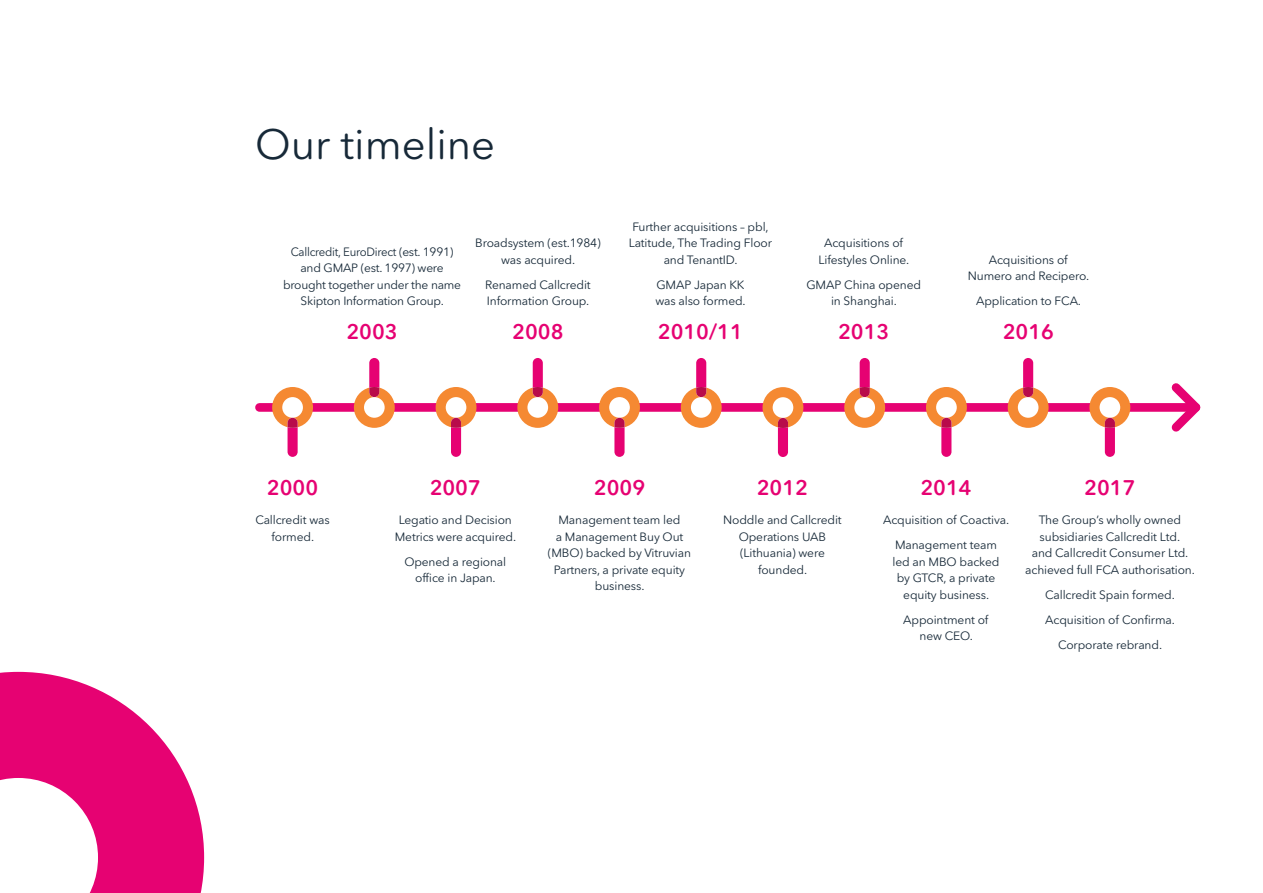
<style>
.page{position:relative;width:1263px;height:893px;background:#fff}
.page>*{position:absolute;margin:0;border:0;box-sizing:border-box;transform-origin:0 0}
.t1{font:42px "Avenir Next Rounded Pro";color:#172938}
.t2{font:600 21px "Avenir Next Rounded Pro";color:#e60272}
.t3{font:12px/16.5px "Avenir Next Rounded Pro";letter-spacing:-.01em;color:#172938;text-align:center}
.t4{font:12px/16.5px "Avenir Next Rounded Pro";letter-spacing:-.01em;color:#172938;text-align:center;scale:.95 1}
</style>
<div class="page">
<div style="left:259px;top:403px;width:930px;height:9px;background:#e60272"></div>
<svg style="left:1164px;top:383px;width:37px;height:49px"></svg>
<svg style="left:272px;top:387px;width:41px;height:70px"></svg>
<svg style="left:436px;top:387px;width:40px;height:70px"></svg>
<svg style="left:599px;top:387px;width:41px;height:70px"></svg>
<svg style="left:762px;top:387px;width:41px;height:70px"></svg>
<svg style="left:926px;top:387px;width:41px;height:70px"></svg>
<svg style="left:1089px;top:387px;width:41px;height:70px"></svg>
<svg style="left:354px;top:358px;width:41px;height:70px"></svg>
<svg style="left:517px;top:358px;width:41px;height:70px"></svg>
<svg style="left:681px;top:358px;width:41px;height:70px"></svg>
<svg style="left:844px;top:358px;width:41px;height:70px"></svg>
<svg style="left:1008px;top:358px;width:40px;height:70px"></svg>
<svg style="left:0;top:672px;width:204px;height:221px"></svg>
<p class="t1" style="left:255px;top:119px;width:242px">Our timeline</p>
<p class="t4" style="left:283px;top:243px;width:189px">Callcredit, EuroDirect (est. 1991) and GMAP (est. 1997) were brought together under the name<br>Skipton Information Group.</p>
<p class="t2" style="left:346px;top:318px;width:53px">2003</p>
<p class="t3" style="left:475px;top:235px;width:127px">Broadsystem (est.1984) was acquired.</p>
<p class="t3" style="left:485px;top:276px;width:107px;text-align:left">Renamed Callcredit<br>Information Group.</p>
<p class="t2" style="left:512px;top:318px;width:53px">2008</p>
<p class="t3" style="left:629px;top:218px;width:145px">Further acquisitions – pbl,<br>Latitude, The Trading Floor and TenantID.</p>
<p class="t3" style="left:655px;top:276px;width:92px;text-align:left">GMAP Japan KK was also formed.</p>
<p class="t2" style="left:658px;top:318px;width:87px">2010/11</p>
<p class="t3" style="left:818px;top:235px;width:92px">Acquisitions of<br>Lifestyles Online.</p>
<p class="t3" style="left:806px;top:276px;width:116px">GMAP China opened in Shanghai.</p>
<p class="t2" style="left:838px;top:318px;width:53px">2013</p>
<p class="t3" style="left:968px;top:251px;width:123px">Acquisitions of<br>Numero and Recipero.</p>
<p class="t3" style="left:976px;top:293px;width:106px">Application to FCA.</p>
<p class="t2" style="left:1003px;top:318px;width:53px">2016</p>
<p class="t2" style="left:267px;top:475px;width:53px">2000</p>
<p class="t3" style="left:255px;top:512px;width:76px">Callcredit was formed.</p>
<p class="t2" style="left:430px;top:475px;width:53px">2007</p>
<p class="t3" style="left:395px;top:512px;width:123px">Legatio and Decision<br>Metrics were acquired.</p>
<p class="t3" style="left:404px;top:553px;width:103px">Opened a regional office in Japan.</p>
<p class="t2" style="left:594px;top:475px;width:53px">2009</p>
<p class="t3" style="left:548px;top:512px;width:145px">Management team led<br>a Management Buy Out (MBO) backed by Vitruvian<br>Partners, a private equity business.</p>
<p class="t2" style="left:757px;top:475px;width:53px">2012</p>
<p class="t3" style="left:723px;top:512px;width:120px">Noddle and Callcredit<br>Operations UAB (Lithuania) were founded.</p>
<p class="t2" style="left:920px;top:475px;width:53px">2014</p>
<p class="t3" style="left:883px;top:512px;width:128px">Acquisition of Coactiva.</p>
<p class="t3" style="left:892px;top:537px;width:108px">Management team led an MBO backed by GTCR, a private equity business.</p>
<p class="t3" style="left:903px;top:611px;width:87px">Appointment of new CEO.</p>
<p class="t2" style="left:1084px;top:475px;width:53px">2017</p>
<p class="t3" style="left:1025px;top:512px;width:171px">The Group’s wholly owned subsidiaries Callcredit Ltd.<br>and Callcredit Consumer Ltd. achieved full FCA authorisation.</p>
<p class="t3" style="left:1045px;top:586px;width:131px">Callcredit Spain formed.</p>
<p class="t3" style="left:1045px;top:611px;width:131px">Acquisition of Confirma.</p>
<p class="t3" style="left:1058px;top:636px;width:106px">Corporate rebrand.</p>
</div>
